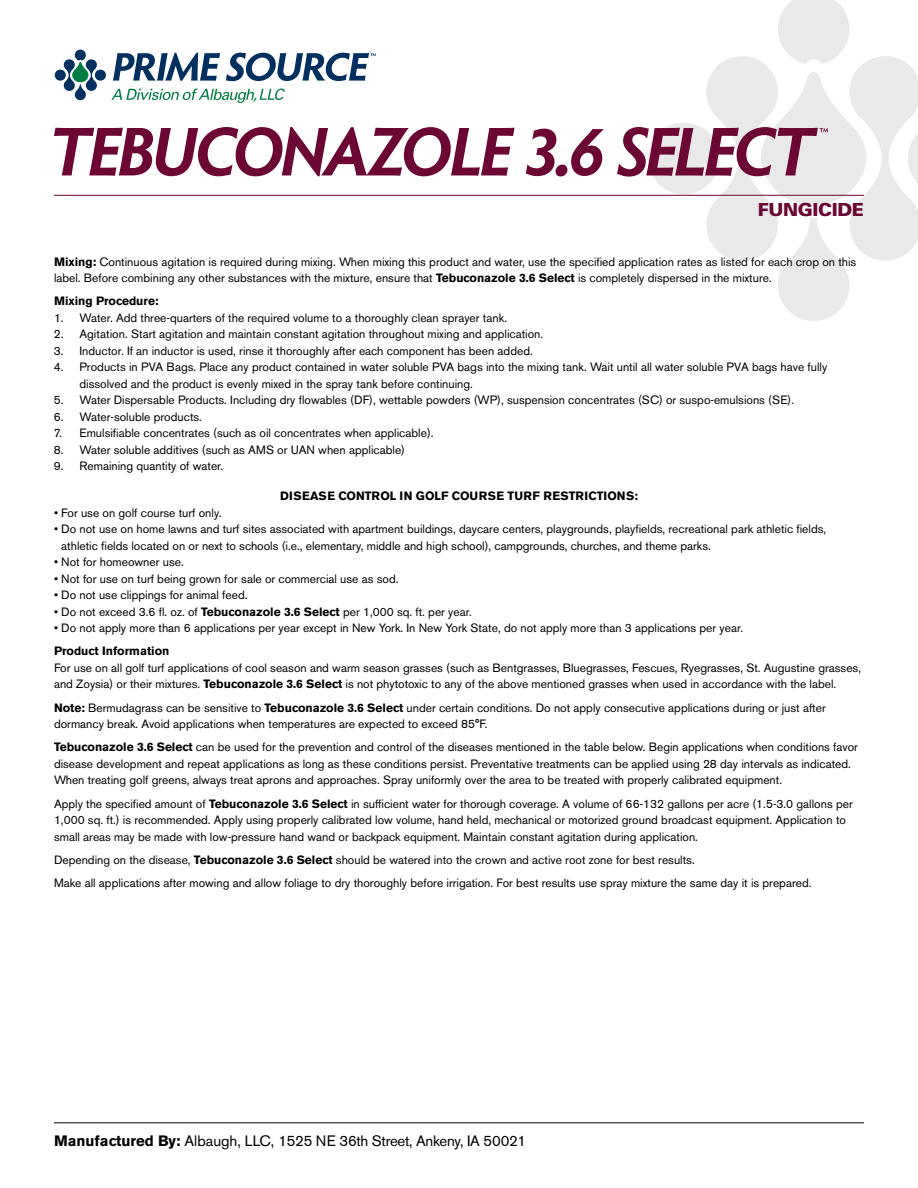
<style>
.page{position:relative;width:918px;height:1188px;background:#fff}
.page>*{position:absolute;margin:0;border:0;box-sizing:border-box;transform-origin:0 0}
.t1{font:900 18px "Univers";letter-spacing:-.02em;color:#6c0633}
.t2{font:15px "Akzidenz Grotesk BE";letter-spacing:-.02em;color:#000}
.t3{font:12px/16.5px "Akzidenz Grotesk BE";color:#000}
.t4{font:700 12px "Akzidenz Grotesk BE";letter-spacing:.02em;color:#000}
.t5{font:700 12px "Akzidenz Grotesk BE";color:#000}
.s1{font-weight:700}
</style>
<div class="page">
<hr style="left:54px;top:1122px;width:810px;height:1px;background:#000">
<svg style="left:617px;top:0;width:301px;height:321px"></svg>
<svg style="left:54px;top:127px;width:461px;height:49px"></svg>
<div style="left:556px;top:165px;width:11px;height:11px;background:#6c0633;border-radius:5px"></div>
<svg style="left:526px;top:129px;width:30px;height:47px"></svg>
<svg style="left:571px;top:129px;width:33px;height:47px"></svg>
<svg style="left:55px;top:50px;width:321px;height:53px"></svg>
<hr style="left:54px;top:195px;width:810px;height:1px;background:#6c0633">
<h1 class="t1" style="left:758px;top:198px;width:108px">FUNGICIDE</h1>
<p class="t3" style="left:54px;top:253px;width:804px"><span class="s1">Mixing:</span> Continuous agitation is required during mixing. When mixing this product and water, use the specified application rates as listed for each crop on this label. Before combining any other substances with the mixture, ensure that <span class="s1">Tebuconazole 3.6 Select</span> is completely dispersed in the mixture.</p>
<p class="t5" style="left:54px;top:294px;width:106px">Mixing Procedure:</p>
<p class="t3" style="left:54px;top:309px;width:453px">1. Water. Add three-quarters of the required volume to a thoroughly clean sprayer tank.</p>
<p class="t3" style="left:54px;top:326px;width:489px">2. Agitation. Start agitation and maintain constant agitation throughout mixing and application.</p>
<p class="t3" style="left:54px;top:342px;width:479px">3. Inductor. If an inductor is used, rinse it thoroughly after each component has been added.</p>
<p class="t3" style="left:79px;top:359px;width:749px;text-indent:-26px">4. Products in PVA Bags. Place any product contained in water soluble PVA bags into the mixing tank. Wait until all water soluble PVA bags have fully dissolved and the product is evenly mixed in the spray tank before continuing.</p>
<p class="t3" style="left:54px;top:392px;width:740px">5. Water Dispersable Products. Including dry flowables (DF), wettable powders (WP), suspension concentrates (SC) or suspo-emulsions (SE).</p>
<p class="t3" style="left:54px;top:408px;width:148px">6. Water-soluble products.</p>
<p class="t3" style="left:54px;top:425px;width:379px">7. Emulsifiable concentrates (such as oil concentrates when applicable).</p>
<p class="t3" style="left:54px;top:441px;width:353px">8. Water soluble additives (such as AMS or UAN when applicable)</p>
<p class="t3" style="left:54px;top:458px;width:169px">9. Remaining quantity of water.</p>
<p class="t4" style="left:280px;top:489px;width:359px">DISEASE CONTROL IN GOLF COURSE TURF RESTRICTIONS:</p>
<p class="t3" style="left:54px;top:504px;width:168px">• For use on golf course turf only.</p>
<p class="t3" style="left:61px;top:521px;width:767px;text-indent:-7px">• Do not use on home lawns and turf sites associated with apartment buildings, daycare centers, playgrounds, playfields, recreational park athletic fields, athletic fields located on or next to schools (i.e., elementary, middle and high school), campgrounds, churches, and theme parks.</p>
<p class="t3" style="left:54px;top:554px;width:130px">• Not for homeowner use.</p>
<p class="t3" style="left:54px;top:570px;width:345px">• Not for use on turf being grown for sale or commercial use as sod.</p>
<p class="t3" style="left:54px;top:587px;width:193px">• Do not use clippings for animal feed.</p>
<p class="t3" style="left:54px;top:603px;width:418px">• Do not exceed 3.6 fl. oz. of <span class="s1">Tebuconazole 3.6 Select</span> per 1,000 sq. ft. per year.</p>
<p class="t3" style="left:54px;top:620px;width:689px">• Do not apply more than 6 applications per year except in New York. In New York State, do not apply more than 3 applications per year.</p>
<p class="t5" style="left:54px;top:644px;width:117px">Product Information</p>
<p class="t3" style="left:54px;top:660px;width:809px">For use on all golf turf applications of cool season and warm season grasses (such as Bentgrasses, Bluegrasses, Fescues, Ryegrasses, St. Augustine grasses, and Zoysia) or their mixtures. <span class="s1">Tebuconazole 3.6 Select</span> is not phytotoxic to any of the above mentioned grasses when used in accordance with the label.</p>
<p class="t3" style="left:54px;top:699px;width:773px"><span class="s1">Note:</span> Bermudagrass can be sensitive to <span class="s1">Tebuconazole 3.6 Select</span> under certain conditions. Do not apply consecutive applications during or just after dormancy break. Avoid applications when temperatures are expected to exceed 85°F.</p>
<p class="t3" style="left:54px;top:739px;width:806px"><span class="s1">Tebuconazole 3.6 Select</span> can be used for the prevention and control of the diseases mentioned in the table below. Begin applications when conditions favor disease development and repeat applications as long as these conditions persist. Preventative treatments can be applied using 28 day intervals as indicated.<br>When treating golf greens, always treat aprons and approaches. Spray uniformly over the area to be treated with properly calibrated equipment.</p>
<p class="t3" style="left:54px;top:795px;width:800px">Apply the specified amount of <span class="s1">Tebuconazole 3.6 Select</span> in sufficient water for thorough coverage. A volume of 66-132 gallons per acre (1.5-3.0 gallons per<br>1,000 sq. ft.) is recommended. Apply using properly calibrated low volume, hand held, mechanical or motorized ground broadcast equipment. Application to small areas may be made with low-pressure hand wand or backpack equipment. Maintain constant agitation during application.</p>
<p class="t3" style="left:54px;top:848px;width:757px;line-height:23.2px">Depending on the disease, <span class="s1">Tebuconazole 3.6 Select</span> should be watered into the crown and active root zone for best results.<br>Make all applications after mowing and allow foliage to dry thoroughly before irrigation. For best results use spray mixture the same day it is prepared.</p>
<p class="t2" style="left:54px;top:1132px;width:474px"><span class="s1">Manufactured By:</span> Albaugh, LLC, 1525 NE 36th Street, Ankeny, IA 50021</p>
</div>
